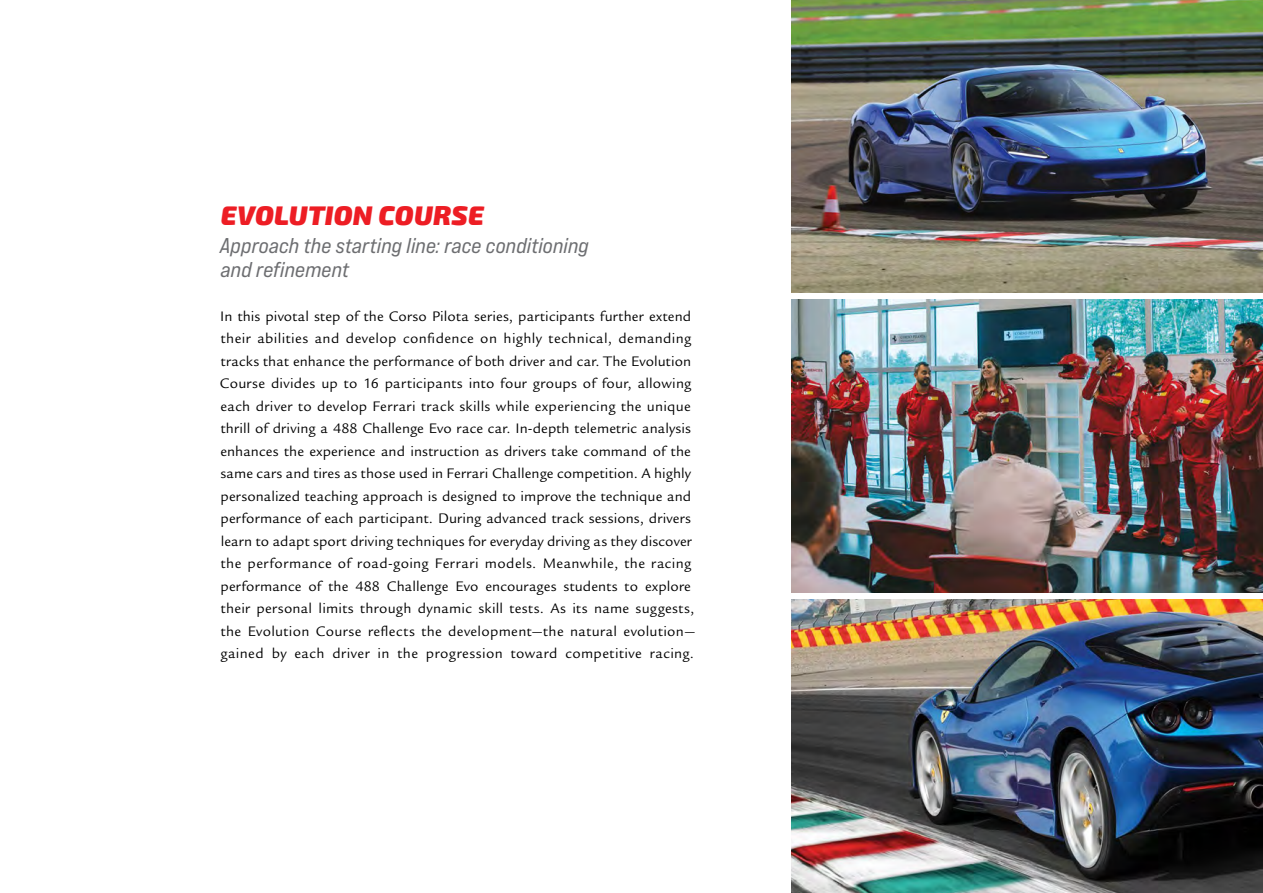
<style>
.page{position:relative;width:1263px;height:893px;background:#fff}
.page>*{position:absolute;margin:0;border:0;box-sizing:border-box;transform-origin:0 0}
.t1{font:italic 900 27px "Exo 2";letter-spacing:.01em;color:#ed1d24}
.t2{font:21.3px/24px "Bebas Neue Pro Exp It";letter-spacing:.005em;color:#6d6e71}
.t3{font:15px/22.5px "Legacy Sans Std";letter-spacing:.015em;color:#000}
</style>
<div class="page">
<img style="left:791px;top:299px;width:472px;height:294px">
<img style="left:791px;top:0;width:472px;height:293px">
<img style="left:791px;top:600px;width:472px;height:293px">
<h1 class="t1" style="left:221px;top:194px;width:264px">EVOLUTION COURSE</h1>
<h2 class="t2" style="left:220px;top:233px;width:371px">Approach the starting line: race conditioning and refinement</h2>
<p class="t3" style="left:220px;top:305px;width:477px">In this pivotal step of the Corso Pilota series, participants further extend their abilities and develop confidence on highly technical, demanding tracks that enhance the performance of both driver and car. The Evolution Course divides up to 16 participants into four groups of four, allowing each driver to develop Ferrari track skills while experiencing the unique thrill of driving a 488 Challenge Evo race car. In-depth telemetric analysis enhances the experience and instruction as drivers take command of the same cars and tires as those used in Ferrari Challenge competition. A highly personalized teaching approach is designed to improve the technique and performance of each participant. During advanced track sessions, drivers learn to adapt sport driving techniques for everyday driving as they discover the performance of road-going Ferrari models. Meanwhile, the racing performance of the 488 Challenge Evo encourages students to explore their personal limits through dynamic skill tests. As its name suggests, the Evolution Course reflects the development—the natural evolution— gained by each driver in the progression toward competitive racing.</p>
</div>
